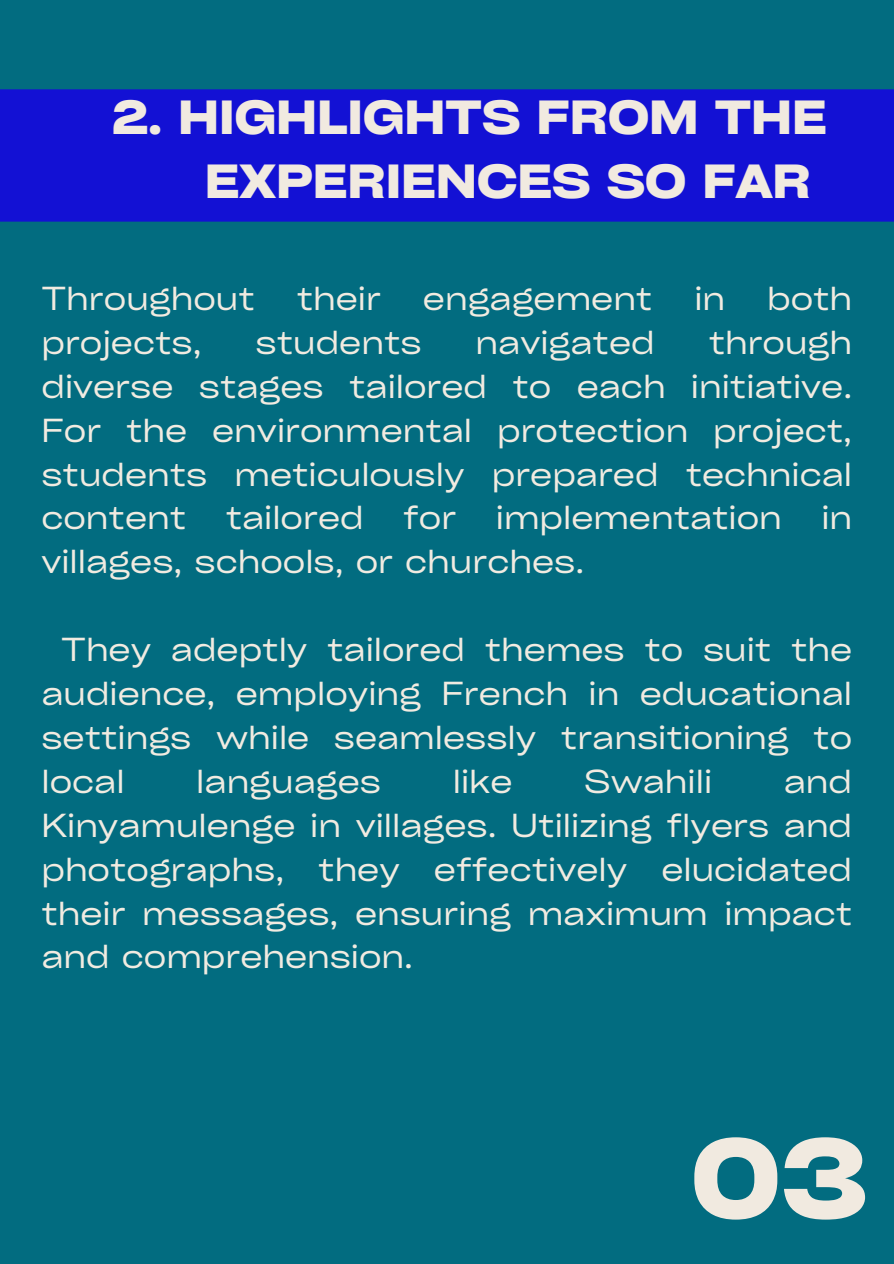
<style>
.page{position:relative;width:894px;height:1264px;background:#fff}
.page>*{position:absolute;margin:0;border:0;box-sizing:border-box;transform-origin:0 0}
.t1{font:700 expanded 108.3px "Cy Grotesk";color:#f1eae0}
.t2{font:700 expanded 45.9px/64.2px "Cy Grotesk";color:#f1eae0}
.t3{font:expanded 31.8px/43.8px "Cy Grotesk";color:#f1ebe1;text-align:justify}
</style>
<div class="page">
<div style="left:0;top:0;width:893px;height:1263px;background:#026c80"></div>
<div style="left:0;top:89px;width:893px;height:133px;background:#1311d4"></div>
<h1 class="t2" style="left:205px;top:84px;width:623px;text-indent:-92px">2. HIGHLIGHTS FROM THE<br>EXPERIENCES SO FAR</h1>
<p class="t3" style="left:41px;top:275px;width:215px">Throughout</p>
<p class="t3" style="left:297px;top:275px;width:86px">their</p>
<p class="t3" style="left:423px;top:275px;width:231px">engagement</p>
<p class="t3" style="left:694px;top:275px;width:32px">in</p>
<p class="t3" style="left:766px;top:275px;width:87px">both</p>
<p class="t3" style="left:41px;top:319px;width:162px">projects,</p>
<p class="t3" style="left:255px;top:319px;width:167px">students</p>
<p class="t3" style="left:475px;top:319px;width:180px">navigated</p>
<p class="t3" style="left:41px;top:319px;width:812px;text-indent:667px">through diverse stages tailored to each initiative.<br>For the environmental protection project, students meticulously prepared technical content tailored for implementation in villages, schools, or churches.</p>
<p class="t3" style="left:41px;top:626px;width:812px;text-indent:20px">They adeptly tailored themes to suit the audience, employing French in educational settings while seamlessly transitioning to local</p>
<p class="t3" style="left:196px;top:758px;width:186px">languages</p>
<p class="t3" style="left:452px;top:758px;width:61px">like</p>
<p class="t3" style="left:584px;top:758px;width:130px">Swahili</p>
<p class="t3" style="left:41px;top:758px;width:812px;text-indent:742px">and Kinyamulenge in villages. Utilizing flyers and photographs, they effectively elucidated their messages, ensuring maximum impact and comprehension.</p>
<p class="t1" style="left:690px;top:1109px;width:178px">03</p>
</div>
